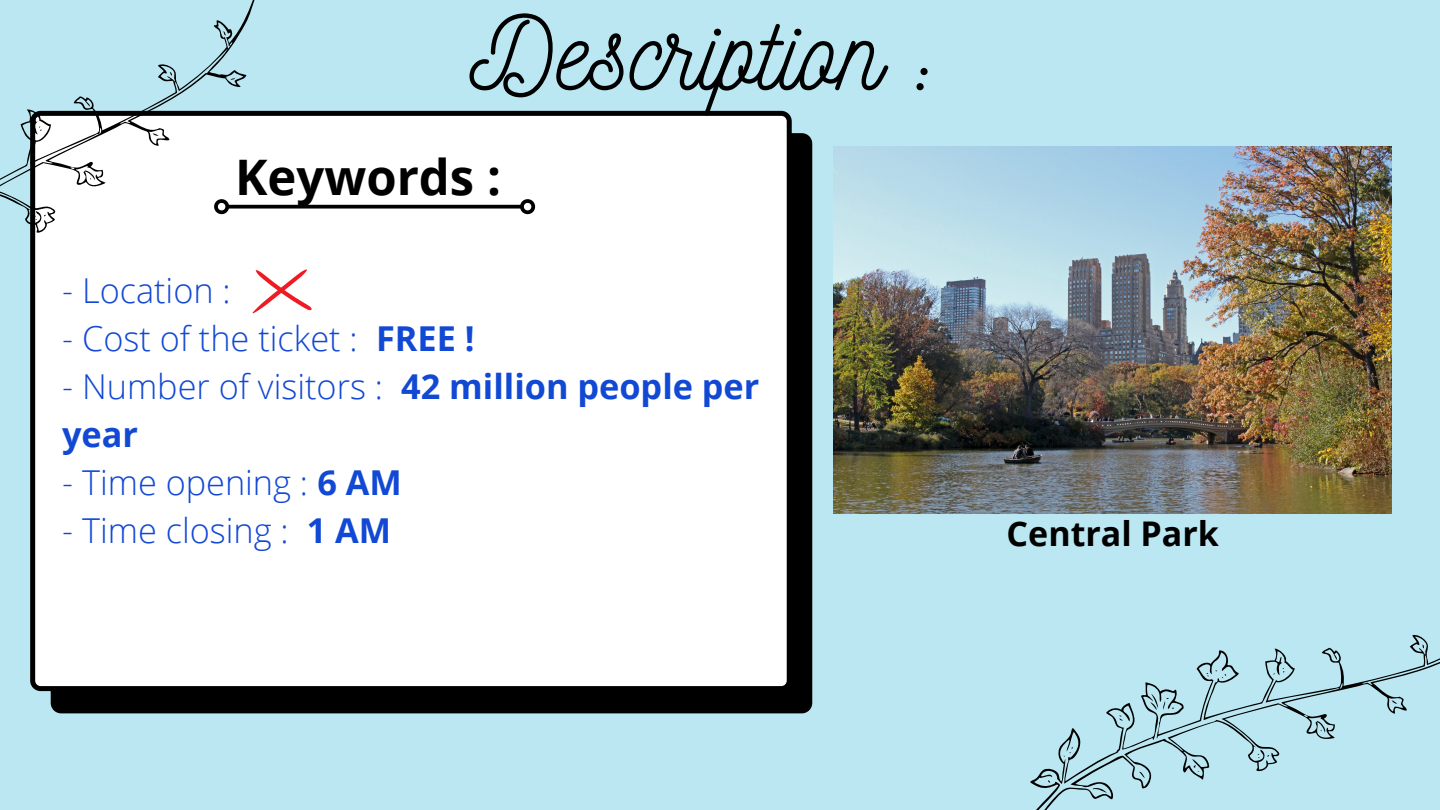
<style>
.page{position:relative;width:1440px;height:810px;background:#bae7f1}
.page>*{position:absolute;margin:0;border:0;box-sizing:border-box;transform-origin:0 0}
.t1{font:104.1px "Nickainley";color:#000}
.t2{font:700 49px "Open Sans";color:#000}
.t3{font:300 34.3px "Open Sans";color:#1148d4}
.t4{font:700 34.3px/48px "Open Sans";color:#1148d4}
.t5{font:700 34px "Open Sans";color:#000}
.s1{font-weight:700}
.s2{font-weight:300}
</style>
<div class="page">
<div style="left:51px;top:133px;width:761px;height:580px;background:#000"></div>
<div style="left:30px;top:111px;width:762px;height:580px;background:#fff"></div>
<svg style="left:295px;top:205px;width:223px;height:4px"></svg>
<svg style="left:518px;top:196px;width:20px;height:21px"></svg>
<svg style="left:972px;top:513px;width:468px;height:297px"></svg>
<svg style="left:0;top:0;width:295px;height:452px;fill:#fff"></svg>
<svg style="left:252px;top:269px;width:60px;height:45px"></svg>
<img style="left:834px;top:146px;width:558px;height:367px">
<p class="t1" style="left:470px;top:-14px;width:472px">Description :</p>
<p class="t2" style="left:235px;top:142px;width:267px">Keywords :</p>
<p class="t3" style="left:62px;top:267px;width:170px">- Location :</p>
<p class="t3" style="left:62px;top:315px;width:414px">- Cost of the ticket : <span class="s1">FREE !</span></p>
<p class="t4" style="left:62px;top:362px;width:699px"><span class="s2">- Number of visitors :</span> 42 million people per year</p>
<p class="t3" style="left:62px;top:459px;width:341px">- Time opening : <span class="s1">6 AM</span></p>
<p class="t3" style="left:62px;top:507px;width:331px">- Time closing : <span class="s1">1 AM</span></p>
<p class="t5" style="left:1007px;top:510px;width:214px">Central Park</p>
</div>
